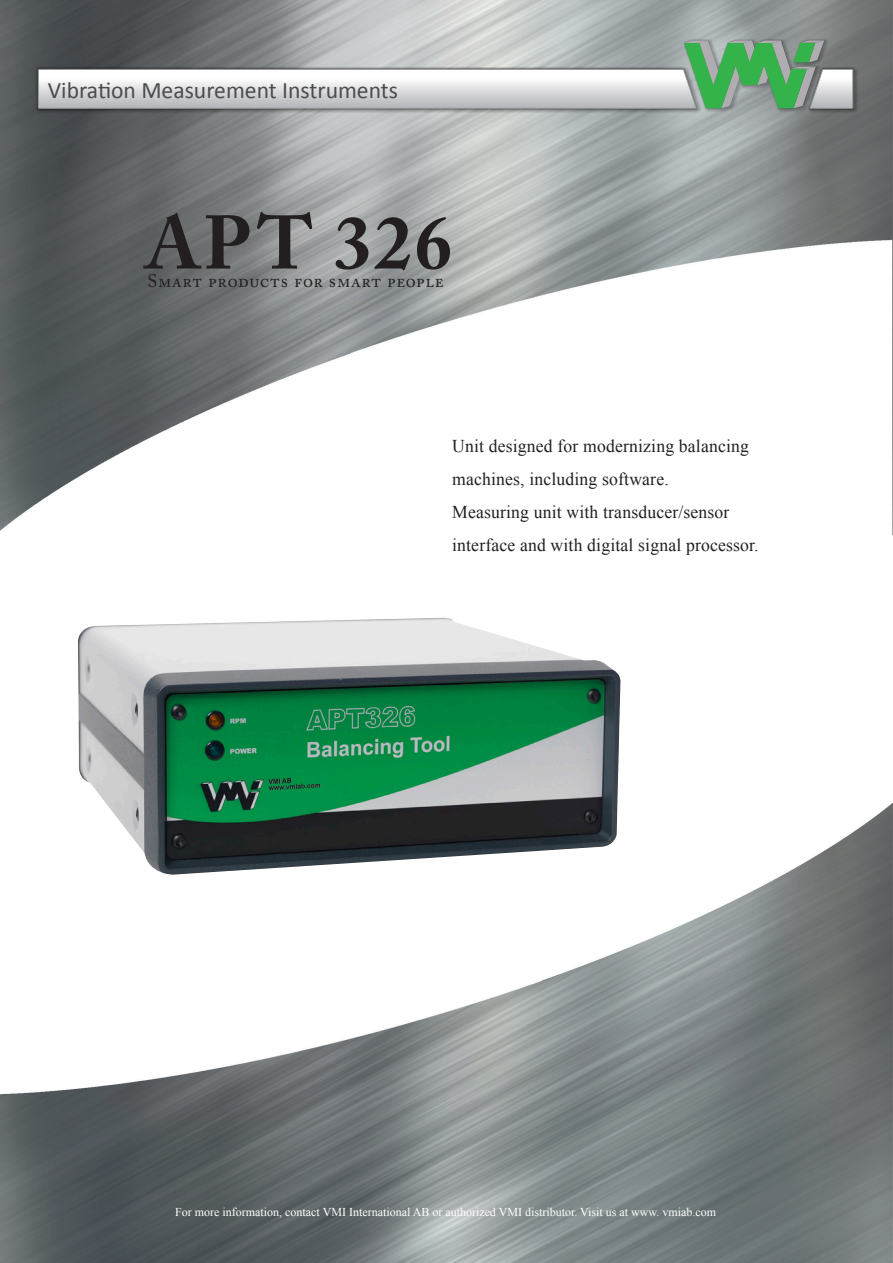
<style>
.page{position:relative;width:893px;height:1263px;background:#fff}
.page>*{position:absolute;margin:0;border:0;box-sizing:border-box;transform-origin:0 0}
.t1{font:700 75px "Adobe Caslon Pro";letter-spacing:.04em;color:#231f20}
.t2{font:23.7px "Calibri";color:#4b4c4d}
.t3{font:18px/33px "Times New Roman";letter-spacing:.01em;color:#231f20}
.t4{font:18px "Adobe Caslon Pro";letter-spacing:.035em;color:#231f20}
.t5{font:12px "Times New Roman";color:#fff}
</style>
<div class="page">
<img style="left:0;top:803px;width:893px;height:460px">
<img style="left:0;top:0;width:893px;height:534px">
<img style="left:35px;top:38px;width:825px;height:90px">
<img style="left:36px;top:67px;width:663px;height:44px">
<img style="left:808px;top:67px;width:47px;height:44px">
<img style="left:683px;top:39px;width:142px;height:71px">
<svg style="left:38px;top:40px;width:815px;height:69px"></svg>
<img style="left:78px;top:618px;width:542px;height:257px">
<p class="t2" style="left:48px;top:75px;width:352px">Vibration Measurement Instruments</p>
<p class="t1" style="left:146px;top:199px;width:308px">APT 326</p>
<p class="t4" style="left:148px;top:270px;width:297px">Smart products for smart people</p>
<p class="t3" style="left:452px;top:429px;width:298px">Unit designed for modernizing balancing</p>
<p class="t3" style="left:452px;top:462px;width:218px">machines, including software.</p>
<p class="t3" style="left:452px;top:495px;width:308px">Measuring unit with transducer/sensor interface and with digital signal processor.</p>
<p class="t5" style="left:175px;top:1203px;width:542px">For more information, contact VMI International AB or authorized VMI distributor. Visit us at www. vmiab.com</p>
</div>
